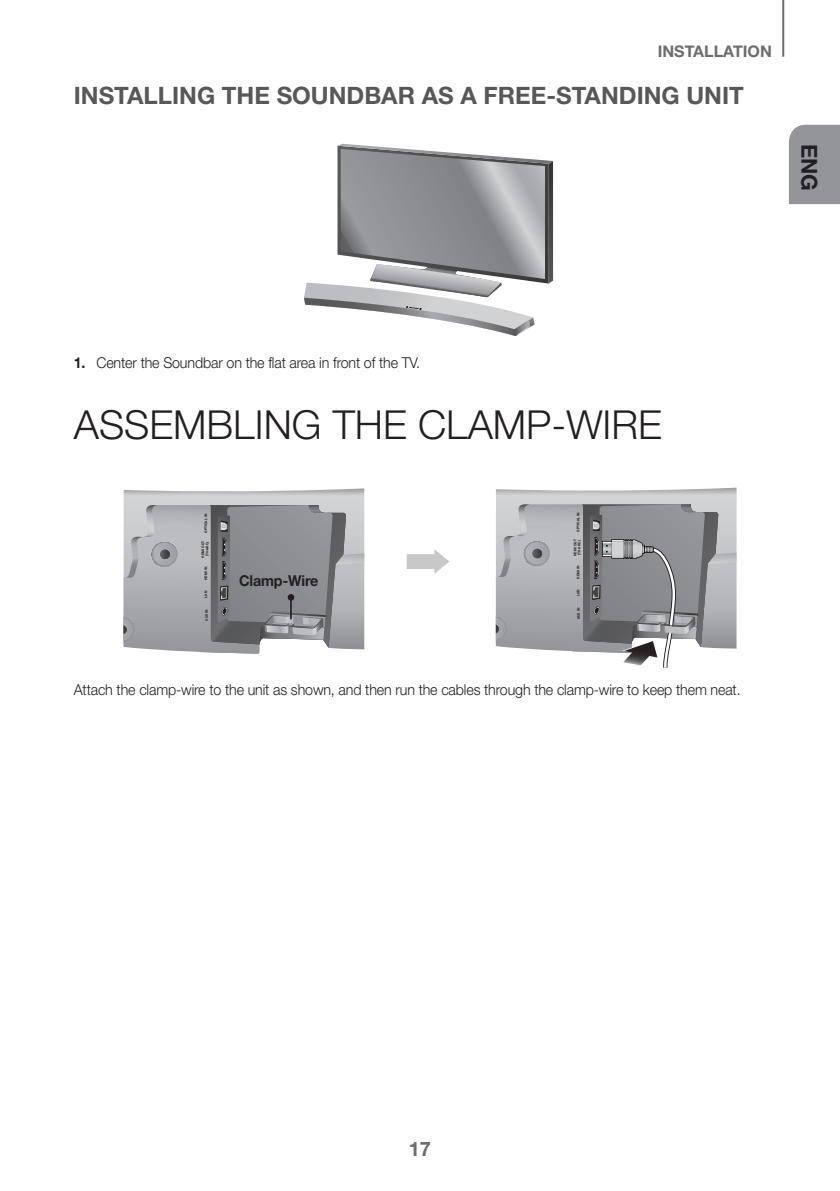
<style>
.page{position:relative;width:840px;height:1191px;background:#fff}
.page>*{position:absolute;margin:0;border:0;box-sizing:border-box;transform-origin:0 0}
.Title1{font:300 40px "Helvetica Neue cp";color:#231f20}
.TOC_Title2{font:700 24px "Helvetica Neue cp";color:#57585a}
.t1{font:700 22px "Helvetica Neue cp";color:#231f20}
.t2{font:700 20px "Helvetica Neue cp";color:#6c6d70}
.t3{font:700 16px "Helvetica Neue cp";color:#6c6d70}
.Body_Basic{font:300 15px "Helvetica Neue cp";letter-spacing:-.01em;color:#231f20;scale:.95 1}
.t4{font:700 15px "Helvetica Neue cp";letter-spacing:-.01em;color:#231f20;scale:.95 1}
.t5{font:700 3.6px/4.2px "Helvetica Neue cp";color:#231f20;text-align:center;scale:.95 1}
.s1{font-weight:700}
</style>
<div class="page">
<hr style="left:781px;top:0;width:2px;height:57px;background:#6c6d70">
<div style="left:789px;top:125px;width:50px;height:79px;background:#939598"></div>
<svg style="left:304px;top:144px;width:248px;height:192px"></svg>
<svg style="left:406px;top:549px;width:43px;height:25px"></svg>
<svg style="left:495px;top:488px;width:241px;height:180px;background:#a7a8ab"></svg>
<svg style="left:124px;top:488px;width:240px;height:166px;background:#a1a2a5"></svg>
<div style="left:287px;top:594px;width:7px;height:6px;background:#231f20;border-radius:50%"></div>
<p class="t3" style="left:657px;top:42px;width:116px">INSTALLATION</p>
<p class="TOC_Title2" style="left:74px;top:81px;width:671px">INSTALLING THE SOUNDBAR AS A FREE-STANDING UNIT</p>
<h3 class="t1" style="left:821px;top:144px;width:49px;rotate:90deg">ENG</h3>
<p class="Body_Basic" style="left:74px;top:354px;width:366px"><span class="s1">1.</span> Center the Soundbar on the flat area in front of the TV.</p>
<p class="Title1" style="left:74px;top:402px;width:589px">ASSEMBLING THE CLAMP-WIRE</p>
<p class="t5" style="left:204px;top:533px;width:22px;rotate:-90deg">OPTICAL IN</p>
<p class="t5" style="left:201px;top:558px;width:20px;rotate:-90deg">HDMI OUT (TV-ARC)</p>
<p class="t5" style="left:575px;top:531px;width:22px;rotate:-90deg">OPTICAL IN</p>
<p class="t5" style="left:572px;top:556px;width:20px;rotate:-90deg">HDMI OUT (TV-ARC)</p>
<p class="t5" style="left:204px;top:580px;width:16px;rotate:-90deg">HDMI IN</p>
<p class="t5" style="left:204px;top:597px;width:9px;rotate:-90deg">LAN</p>
<p class="t4" style="left:239px;top:572px;width:85px">Clamp-Wire</p>
<p class="t5" style="left:575px;top:579px;width:16px;rotate:-90deg">HDMI IN</p>
<p class="t5" style="left:575px;top:596px;width:9px;rotate:-90deg">LAN</p>
<p class="t5" style="left:204px;top:620px;width:14px;rotate:-90deg">AUX IN</p>
<p class="t5" style="left:576px;top:619px;width:14px;rotate:-90deg">AUX IN</p>
<p class="Body_Basic" style="left:74px;top:681px;width:703px">Attach the clamp-wire to the unit as shown, and then run the cables through the clamp-wire to keep them neat.</p>
<h3 class="t2" style="left:408px;top:1137px;width:24px">17</h3>
</div>
